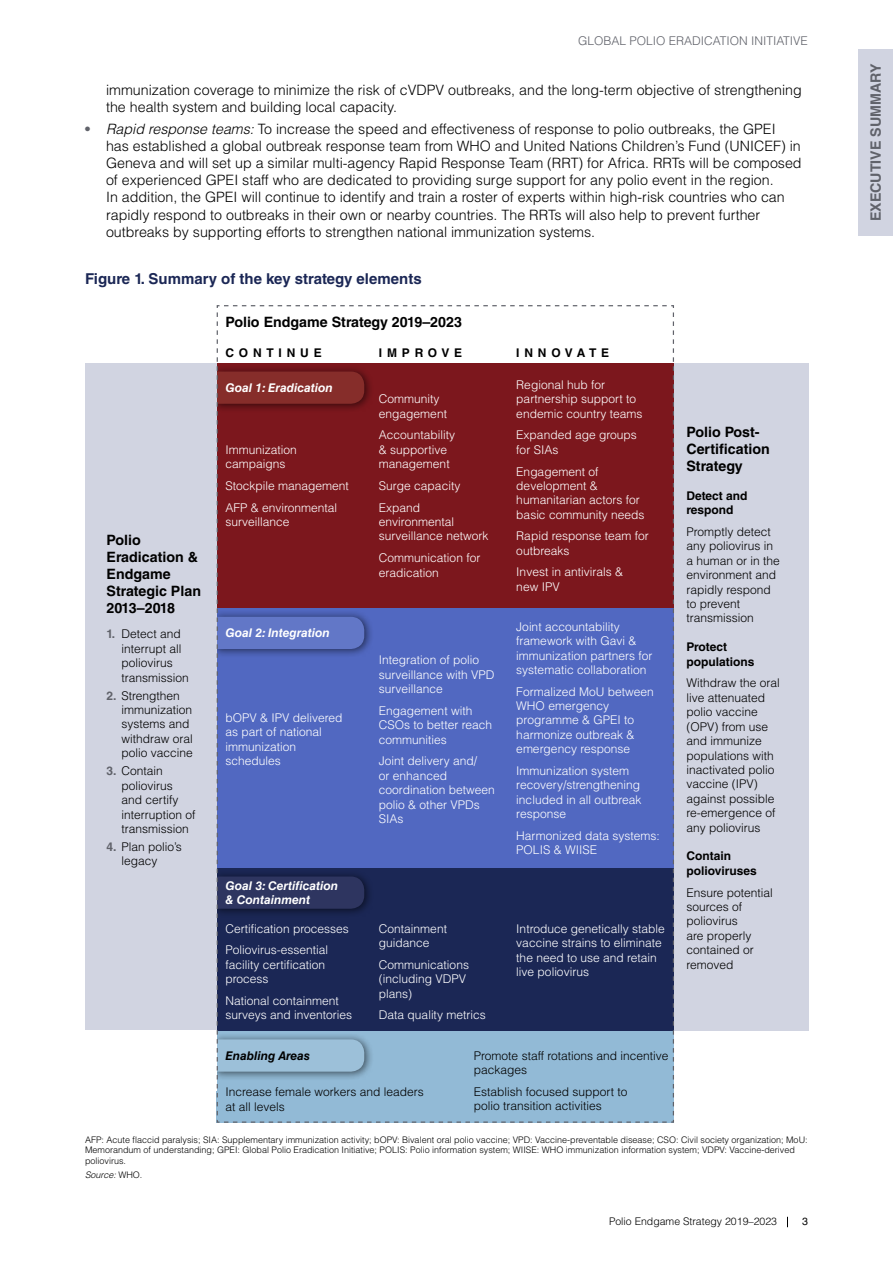
<style>
.page{position:relative;width:893px;height:1263px;background:#fff}
.page>*{position:absolute;margin:0;border:0;box-sizing:border-box;transform-origin:0 0}
.t1{font:700 15px "Helvetica LT Std";color:#1b2755}
.t2{font:300 14.25px/17.1px "Helvetica LT Std";color:#000}
.t3{font:700 14.25px/17.1px "Helvetica LT Std";color:#000}
.t4{font:700 14.25px "Helvetica LT Std";color:#60626a}
.t5{font:300 12px/14.4px "Helvetica LT Std";color:#fff}
.t6{font:300 12px/14.4px "Helvetica LT Std";color:#000}
.t7{font:italic 700 12px/13.4px "Helvetica LT Std";color:#fff}
.t8{font:700 12px/14.4px "Helvetica LT Std";color:#000}
.t9{font:300 12px "Helvetica LT Std";color:#60626a}
.t10{font:700 12px "Helvetica LT Std";letter-spacing:.4em;color:#000}
.t11{font:italic 700 12px "Helvetica LT Std";color:#000}
.t12{font:300 10.5px "Helvetica LT Std";color:#000}
.t13{font:10.5px "Helvetica LT Std";color:#000}
.t14{font:300 9px/10.8px "Helvetica LT Std";color:#000}
.t15{font:italic 300 9px "Helvetica LT Std";color:#000}
.s1{font-weight:700;color:#60626a}
.s2{font-style:italic}
.s3{font-style:normal}
</style>
<div class="page">
<div style="left:858px;top:50px;width:35px;height:186px;background:#d1d4e1"></div>
<div style="left:674px;top:363px;width:134px;height:668px;background:#d1d4e1"></div>
<div style="left:85px;top:363px;width:132px;height:668px;background:#d1d4e1"></div>
<svg style="left:216px;top:305px;width:458px;height:818px;background:#675781"></svg>
<p class="t9" style="left:578px;top:33px;width:231px">GLOBAL POLIO ERADICATION INITIATIVE</p>
<p class="t2" style="left:106px;top:82px;width:697px">immunization coverage to minimize the risk of cVDPV outbreaks, and the long-term objective of strengthening the health system and building local capacity.</p>
<p class="t2" style="left:106px;top:120px;width:697px;text-indent:-21px"><span class="s1">•</span> <span class="s2">Rapid response teams:</span> To increase the speed and effectiveness of response to polio outbreaks, the GPEI has established a global outbreak response team from WHO and United Nations Children’s Fund (UNICEF) in Geneva and will set up a similar multi-agency Rapid Response Team (RRT) for Africa. RRTs will be composed of experienced GPEI staff who are dedicated to providing surge support for any polio event in the region.<br>In addition, the GPEI will continue to identify and train a roster of experts within high-risk countries who can rapidly respond to outbreaks in their own or nearby countries. The RRTs will also help to prevent further outbreaks by supporting efforts to strengthen national immunization systems.</p>
<p class="t1" style="left:85px;top:270px;width:338px">Figure 1. Summary of the key strategy elements</p>
<p class="t3" style="left:225px;top:313px;width:238px">Polio Endgame Strategy 2019–2023</p>
<p class="t3" style="left:106px;top:531px;width:96px">Polio<br>Eradication &amp;<br>Endgame<br>Strategic Plan<br>2013–2018</p>
<p class="t6" style="left:121px;top:627px;width:69px;text-indent:-15px"><span class="s1">1.</span> Detect and interrupt all poliovirus transmission</p>
<p class="t6" style="left:121px;top:688px;width:73px;text-indent:-15px"><span class="s1">2.</span> Strengthen immunization systems and withdraw oral polio vaccine</p>
<p class="t6" style="left:121px;top:764px;width:76px;text-indent:-15px"><span class="s1">3.</span> Contain poliovirus and certify interruption of transmission</p>
<p class="t6" style="left:121px;top:839px;width:62px;text-indent:-15px"><span class="s1">4.</span> Plan polio’s legacy</p>
<p class="t10" style="left:225px;top:345px;width:98px">CONTINUE</p>
<p class="t7" style="left:225px;top:381px;width:109px">Goal 1: Eradication</p>
<p class="t5" style="left:225px;top:442px;width:73px">Immunization campaigns</p>
<p class="t5" style="left:225px;top:475px;width:125px;line-height:21.8px">Stockpile management<br>AFP &amp; environmental</p>
<p class="t5" style="left:225px;top:514px;width:66px">surveillance</p>
<p class="t7" style="left:225px;top:626px;width:106px">Goal 2: Integration</p>
<p class="t5" style="left:225px;top:710px;width:119px">bOPV &amp; IPV delivered as part of national immunization schedules</p>
<p class="t7" style="left:225px;top:879px;width:114px">Goal 3: Certification &amp; Containment</p>
<p class="t5" style="left:225px;top:917px;width:125px;line-height:21.8px">Certification processes<br>Poliovirus-essential</p>
<p class="t5" style="left:225px;top:957px;width:101px">facility certification process</p>
<p class="t5" style="left:225px;top:993px;width:128px">National containment surveys and inventories</p>
<p class="t10" style="left:379px;top:345px;width:85px">IMPROVE</p>
<p class="t10" style="left:516px;top:345px;width:94px">INNOVATE</p>
<p class="t5" style="left:379px;top:392px;width:70px">Community engagement</p>
<p class="t5" style="left:379px;top:428px;width:78px">Accountability &amp; supportive management</p>
<p class="t5" style="left:379px;top:475px;width:83px;line-height:21.8px">Surge capacity<br>Expand</p>
<p class="t5" style="left:379px;top:514px;width:111px">environmental surveillance network</p>
<p class="t5" style="left:379px;top:550px;width:103px">Communication for eradication</p>
<p class="t5" style="left:379px;top:653px;width:117px">Integration of polio surveillance with VPD surveillance</p>
<p class="t5" style="left:379px;top:703px;width:115px">Engagement with<br>CSOs to better reach communities</p>
<p class="t5" style="left:379px;top:754px;width:117px">Joint delivery and/<br>or enhanced coordination between polio &amp; other VPDs<br>SIAs</p>
<p class="t5" style="left:516px;top:377px;width:128px">Regional hub for partnership support to endemic country teams</p>
<p class="t5" style="left:516px;top:428px;width:122px">Expanded age groups for SIAs</p>
<p class="t5" style="left:516px;top:464px;width:130px">Engagement of development &amp; humanitarian actors for basic community needs</p>
<p class="t5" style="left:516px;top:529px;width:134px">Rapid response team for outbreaks</p>
<p class="t5" style="left:516px;top:565px;width:108px">Invest in antivirals &amp; new IPV</p>
<p class="t5" style="left:516px;top:619px;width:138px">Joint accountability framework with Gavi &amp; immunization partners for systematic collaboration</p>
<p class="t5" style="left:516px;top:684px;width:139px">Formalized MoU between<br>WHO emergency programme &amp; GPEI to harmonize outbreak &amp; emergency response</p>
<p class="t5" style="left:516px;top:763px;width:127px">Immunization system recovery/strengthening included in all outbreak response</p>
<p class="t5" style="left:516px;top:828px;width:145px">Harmonized data systems:<br>POLIS &amp; WIISE</p>
<p class="t5" style="left:379px;top:921px;width:70px">Containment guidance</p>
<p class="t5" style="left:379px;top:957px;width:92px">Communications (including VDPV plans)</p>
<p class="t5" style="left:379px;top:1008px;width:108px">Data quality metrics</p>
<p class="t5" style="left:516px;top:921px;width:150px">Introduce genetically stable vaccine strains to eliminate the need to use and retain live poliovirus</p>
<p class="t11" style="left:225px;top:1048px;width:86px">Enabling Areas</p>
<p class="t6" style="left:225px;top:1085px;width:200px">Increase female workers and leaders at all levels</p>
<p class="t6" style="left:474px;top:1048px;width:196px">Promote staff rotations and incentive packages</p>
<p class="t6" style="left:474px;top:1084px;width:155px">Establish focused support to polio transition activities</p>
<p class="t3" style="left:686px;top:423px;width:85px">Polio Post-<br>Certification<br>Strategy</p>
<p class="t8" style="left:686px;top:488px;width:63px">Detect and respond</p>
<p class="t6" style="left:686px;top:524px;width:95px">Promptly detect any poliovirus in a human or in the environment and rapidly respond to prevent transmission</p>
<p class="t8" style="left:686px;top:640px;width:70px">Protect populations</p>
<p class="t6" style="left:686px;top:676px;width:95px">Withdraw the oral live attenuated polio vaccine (OPV) from use and immunize populations with inactivated polio vaccine (IPV) against possible re-emergence of any poliovirus</p>
<p class="t8" style="left:686px;top:849px;width:72px">Contain polioviruses</p>
<p class="t6" style="left:686px;top:885px;width:88px">Ensure potential sources of poliovirus<br>are properly contained or removed</p>
<p class="t14" style="left:85px;top:1134px;width:724px">AFP: Acute flaccid paralysis; SIA: Supplementary immunization activity; bOPV: Bivalent oral polio vaccine; VPD: Vaccine-preventable disease; CSO: Civil society organization; MoU:<br>Memorandum of understanding; GPEI: Global Polio Eradication Initiative; POLIS: Polio information system; WIISE: WHO immunization information system; VDPV: Vaccine-derived poliovirus.</p>
<p class="t15" style="left:85px;top:1169px;width:59px">Source: <span class="s3">WHO.</span></p>
<p class="t12" style="left:609px;top:1214px;width:170px">Polio Endgame Strategy 2019–2023</p>
<p class="t13" style="left:802px;top:1215px;width:7px">3</p>
<p class="t4" style="left:867px;top:221px;width:158px;rotate:-90deg">Executive summary</p>
</div>
